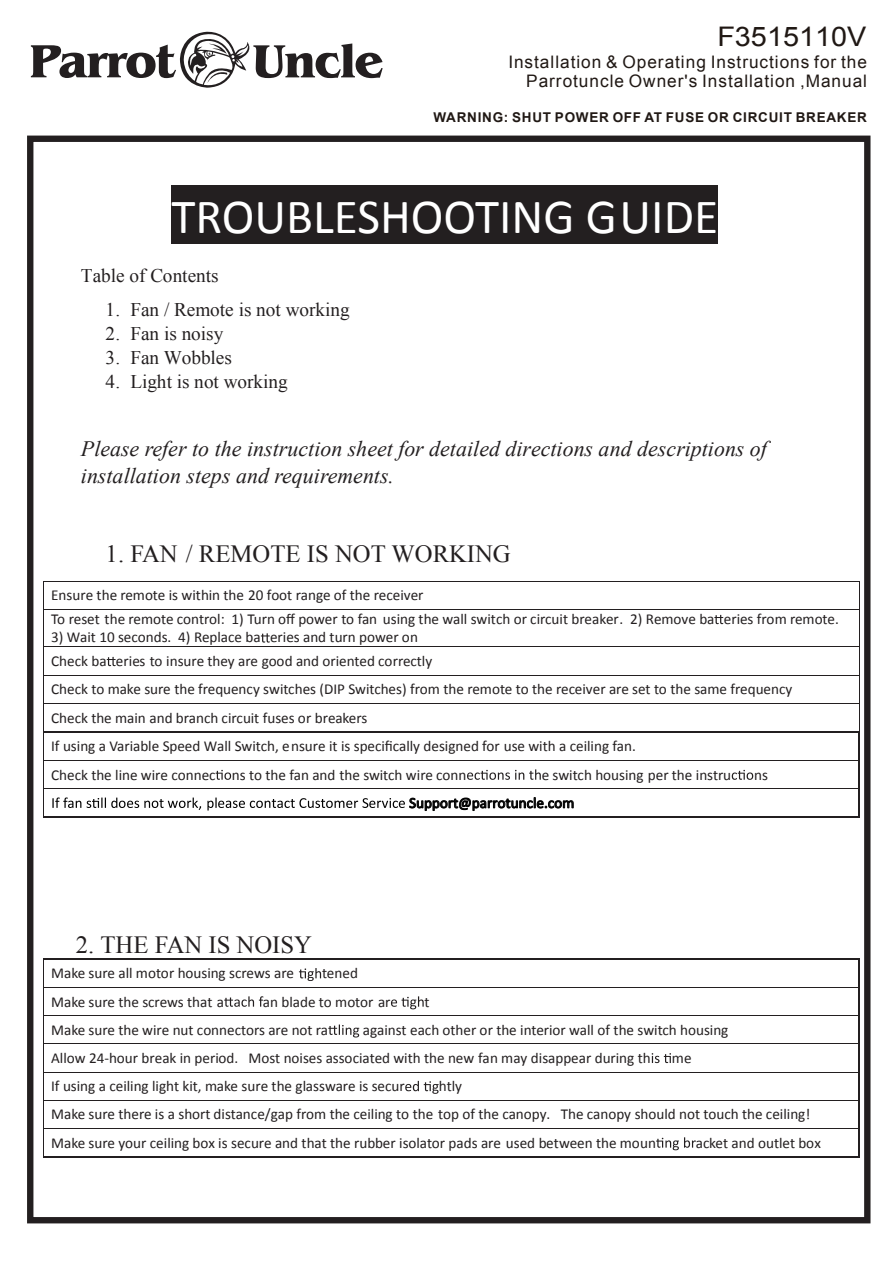
<style>
.page{position:relative;width:893px;height:1263px;background:#fff}
.page>*{position:absolute;margin:0;border:0;box-sizing:border-box;transform-origin:0 0}
.t1{font:49.35px "Calibri";color:#fff}
.t2{font:27px "Arial";color:#201814;scale:1.07 1}
.t3{font:24.75px "Times New Roman";color:#231f20}
.t4{font:italic 21.9px/27.2px "Times New Roman";color:#231f20}
.t5{font:19.2px "Times New Roman";color:#231f20}
.t6{font:17.25px/19.2px "Arial";letter-spacing:.055em;color:#201814;text-align:right}
.t7{font:15.15px/28.5px "Calibri";color:#231f20}
.t8{font:15.15px "Calibri";color:#030303}
.t9{font:700 13.5px "Arial";letter-spacing:.055em;color:#201814}
</style>
<div class="page">
<svg style="left:31px;top:31px;width:352px;height:57px"></svg>
<div style="left:27px;top:136px;width:843px;height:1087px;border:6px solid #231f20"></div>
<hr style="left:44px;top:581px;width:815px;height:1px;background:#231f20">
<svg style="left:714px;top:615px;width:9px;height:9px"></svg>
<svg style="left:261px;top:633px;width:9px;height:10px"></svg>
<svg style="left:43px;top:581px;width:1px;height:29px"></svg>
<hr style="left:44px;top:609px;width:815px;height:1px;background:#231f20">
<svg style="left:859px;top:581px;width:1px;height:29px"></svg>
<hr style="left:43px;top:610px;width:1px;height:37px;background:#231f20">
<hr style="left:859px;top:610px;width:1px;height:37px;background:#231f20">
<svg style="left:107px;top:657px;width:9px;height:9px"></svg>
<hr style="left:44px;top:647px;width:815px;height:1px;background:#231f20">
<hr style="left:44px;top:675px;width:815px;height:1px;background:#231f20">
<hr style="left:44px;top:703px;width:815px;height:1px;background:#231f20">
<hr style="left:44px;top:731px;width:815px;height:1px;background:#231f20">
<svg style="left:216px;top:770px;width:15px;height:10px"></svg>
<svg style="left:467px;top:769px;width:74px;height:11px"></svg>
<svg style="left:732px;top:770px;width:21px;height:10px"></svg>
<hr style="left:44px;top:760px;width:815px;height:1px;background:#231f20">
<svg style="left:52px;top:797px;width:522px;height:14px"></svg>
<hr style="left:44px;top:788px;width:815px;height:1px;background:#231f20">
<svg style="left:43px;top:647px;width:2px;height:171px"></svg>
<hr style="left:45px;top:816px;width:814px;height:2px;background:#231f20">
<svg style="left:859px;top:647px;width:1px;height:171px"></svg>
<svg style="left:299px;top:968px;width:22px;height:13px"></svg>
<hr style="left:45px;top:958px;width:814px;height:1px;background:#231f20">
<svg style="left:224px;top:996px;width:39px;height:11px"></svg>
<svg style="left:391px;top:996px;width:33px;height:13px"></svg>
<hr style="left:44px;top:987px;width:815px;height:1px;background:#231f20">
<svg style="left:328px;top:1024px;width:31px;height:13px"></svg>
<hr style="left:44px;top:1015px;width:815px;height:1px;background:#231f20">
<svg style="left:652px;top:1053px;width:19px;height:10px"></svg>
<hr style="left:44px;top:1043px;width:815px;height:1px;background:#231f20">
<svg style="left:405px;top:1081px;width:34px;height:13px"></svg>
<hr style="left:44px;top:1072px;width:815px;height:1px;background:#231f20">
<hr style="left:44px;top:1100px;width:815px;height:1px;background:#231f20">
<svg style="left:656px;top:1137px;width:40px;height:13px"></svg>
<hr style="left:44px;top:1128px;width:815px;height:1px;background:#231f20">
<svg style="left:43px;top:958px;width:2px;height:198px"></svg>
<hr style="left:43px;top:1156px;width:816px;height:2px;background:#231f20">
<svg style="left:859px;top:958px;width:1px;height:200px"></svg>
<div style="left:171px;top:186px;width:547px;height:58px;background:#231f20"></div>
<h2 class="t2" style="left:717px;top:19px;width:141px">F3515110V</h2>
<p class="t6" style="left:508px;top:52px;width:360px">Installation &amp; Operating Instructions for the<br>Parrotuncle Owner's Installation ,Manual</p>
<p class="t9" style="left:433px;top:108px;width:435px">WARNING: SHUT POWER OFF AT FUSE OR CIRCUIT BREAKER</p>
<h1 class="t1" style="left:171px;top:185px;width:548px">TROUBLESHOOTING GUIDE</h1>
<p class="t5" style="left:81px;top:262px;width:139px">Table of Contents</p>
<p class="t5" style="left:106px;top:297px;width:246px">1. Fan / Remote is not working</p>
<p class="t5" style="left:106px;top:321px;width:119px">2. Fan is noisy</p>
<p class="t5" style="left:106px;top:345px;width:128px">3. Fan Wobbles</p>
<p class="t5" style="left:106px;top:368px;width:183px">4. Light is not working</p>
<h3 class="t4" style="left:81px;top:434px;width:687px">Please refer to the instruction sheet for detailed directions and descriptions of installation steps and requirements.</h3>
<h3 class="t3" style="left:106px;top:537px;width:407px">1. FAN / REMOTE IS NOT WORKING</h3>
<p class="t7" style="left:51px;top:583px;width:789px;line-height:23.7px">Ensure the remote is within the 20 foot range of the receiver<br>To reset the remote control: 1) Turn off power to fan using the wall switch or circuit breaker. 2) Remove ba eries from remote.</p>
<p class="t7" style="left:51px;top:626px;width:383px;line-height:23.5px">3) Wait 10 seconds. 4) Replace ba eries and turn power on<br>Check ba eries to insure they are good and oriented correctly</p>
<p class="t7" style="left:51px;top:675px;width:743px">Check to make sure the frequency switches (DIP Switches) from the remote to the receiver are set to the same frequency Check the main and branch circuit fuses or breakers<br>If using a Variable Speed Wall Switch, ensure it is specifically designed for use with a ceiling fan.<br>Check the line wire connec ns to the fan and the switch wire conn</p>
<p class="t7" style="left:542px;top:760px;width:191px">e switch housing per the instru</p>
<p class="t7" style="left:754px;top:760px;width:15px">ns</p>
<p class="t8" style="left:409px;top:793px;width:167px">Support@parrotuncle.com</p>
<h3 class="t3" style="left:76px;top:928px;width:238px">2. THE FAN IS NOISY</h3>
<p class="t7" style="left:51px;top:959px;width:244px">Make sure all motor housing screws are</p>
<p class="t7" style="left:322px;top:959px;width:37px">tened</p>
<p class="t7" style="left:51px;top:987px;width:174px">Make sure the screws that a</p>
<p class="t7" style="left:263px;top:987px;width:129px">an blade to motor ar</p>
<p class="t7" style="left:425px;top:987px;width:7px">t</p>
<p class="t7" style="left:51px;top:1015px;width:278px">Make sure the wire nut connectors are not ra</p>
<p class="t7" style="left:51px;top:1016px;width:679px;text-indent:312px">against each other or the interior wall of the switch housing<br>Allow 24-hour break in period. Most noises associated with the new fan may disappear during th</p>
<p class="t7" style="left:672px;top:1044px;width:21px">me</p>
<p class="t7" style="left:51px;top:1072px;width:355px">If using a ceiling light kit, make sure the glassware is secur</p>
<p class="t7" style="left:51px;top:1072px;width:761px;text-indent:388px">htly<br>Make sure there is a short distance/gap from the ceiling to the top of the canopy. The canopy should not touch the ceiling!<br>Make sure your ceiling box is secure and that the rubber isolator pads are used between the moun</p>
<p class="t7" style="left:696px;top:1128px;width:127px">acket and outlet box</p>
</div>
